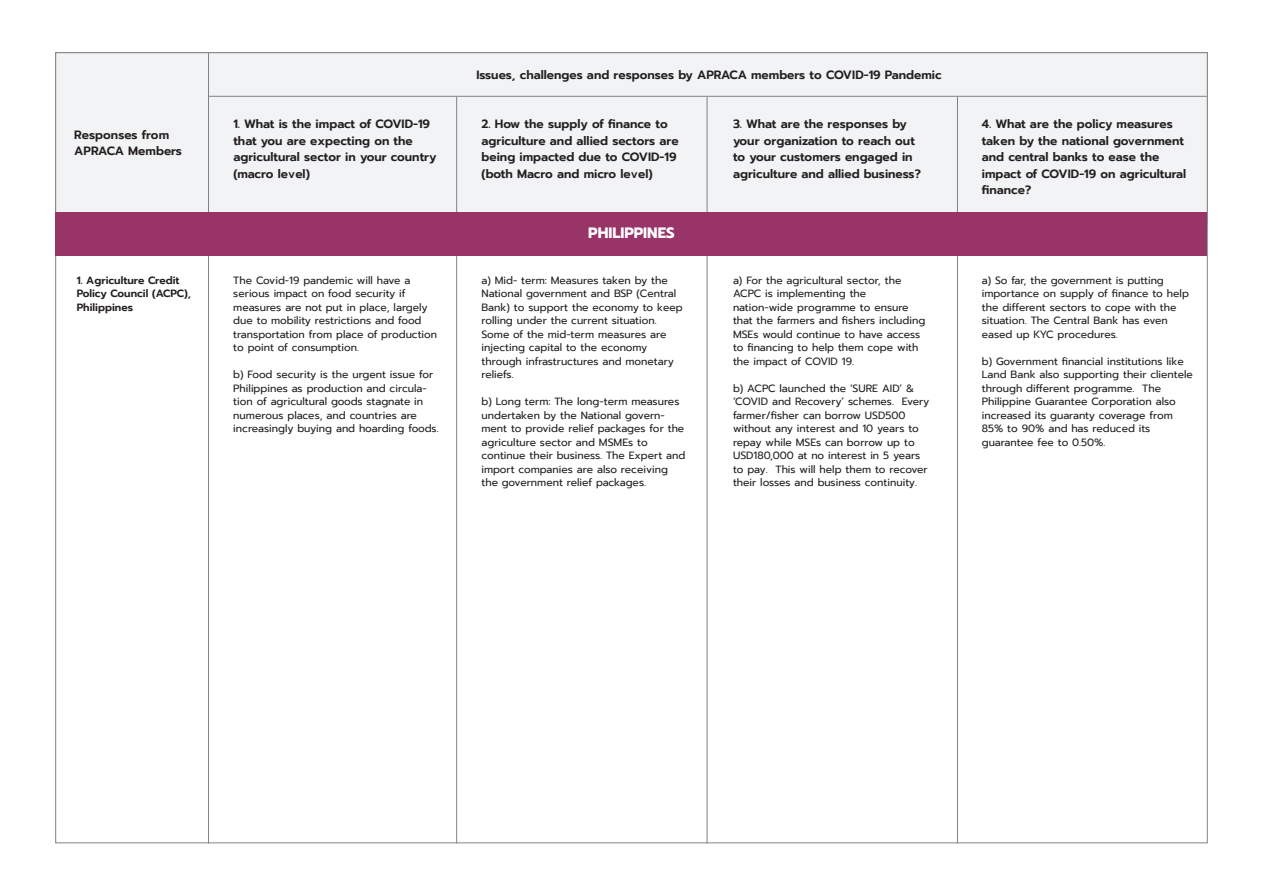
<style>
.page{position:relative;width:1263px;height:893px;background:#fff}
.page>*{position:absolute;margin:0;border:0;box-sizing:border-box;transform-origin:0 0}
.t1{font:700 15px "Prompt";color:#fff}
.t2{font:600 12px/16.5px "Prompt";color:#231f20}
.t3{font:10.5px/13.5px "Prompt";color:#231f20}
.t4{font:600 10.5px/13.5px "Prompt";color:#231f20}
</style>
<div class="page">
<div style="left:55px;top:52px;width:1153px;height:791px;background:#fff;border:1px solid #808285"></div>
<div style="left:55px;top:52px;width:1153px;height:173px;background:#f2f3f4;border:1px solid #808285"></div>
<hr style="left:208px;top:53px;width:1px;height:790px;background:#808285">
<hr style="left:456px;top:97px;width:1px;height:746px;background:#808285">
<hr style="left:707px;top:97px;width:1px;height:746px;background:#808285">
<hr style="left:957px;top:97px;width:1px;height:746px;background:#808285">
<hr style="left:208px;top:96px;width:999px;height:1px;background:#808285">
<div style="left:56px;top:212px;width:1151px;height:44px;background:#993468"></div>
<p class="t2" style="left:476px;top:66px;width:467px">Issues, challenges and responses by APRACA members to COVID-19 Pandemic</p>
<p class="t2" style="left:74px;top:126px;width:109px">Responses from<br>APRACA Members</p>
<p class="t2" style="left:233px;top:116px;width:205px">1. What is the impact of COVID-19 that you are expecting on the agricultural sector in your country (macro level)</p>
<p class="t2" style="left:481px;top:116px;width:199px">2. How the supply of finance to agriculture and allied sectors are being impacted due to COVID-19 (both Macro and micro level)</p>
<p class="t2" style="left:733px;top:116px;width:189px">3. What are the responses by your organization to reach out to your customers engaged in agriculture and allied business?</p>
<p class="t2" style="left:982px;top:116px;width:206px">4. What are the policy measures taken by the national government and central banks to ease the impact of COVID-19 on agricultural finance?</p>
<h1 class="t1" style="left:588px;top:221px;width:88px">PHILIPPINES</h1>
<p class="t3" style="left:233px;top:273px;width:205px">The Covid-19 pandemic will have a serious impact on food security if measures are not put in place, largely due to mobility restrictions and food transportation from place of production to point of consumption.</p>
<p class="t3" style="left:233px;top:368px;width:207px">b) Food security is the urgent issue for Philippines as production and circula&shy;tion of agricultural goods stagnate in numerous places, and countries are increasingly buying and hoarding foods.</p>
<p class="t4" style="left:77px;top:273px;width:116px">1. Agriculture Credit<br>Policy Council (ACPC),<br>Philippines</p>
<p class="t3" style="left:481px;top:273px;width:203px">a) Mid- term: Measures taken by the<br>National government and BSP (Central<br>Bank) to support the economy to keep rolling under the current situation.<br>Some of the mid-term measures are injecting capital to the economy through infrastructures and monetary reliefs.</p>
<p class="t3" style="left:481px;top:395px;width:205px">b) Long term: The long-term measures undertaken by the National govern&shy;ment to provide relief packages for the agriculture sector and MSMEs to continue their business. The Expert and import companies are also receiving the government relief packages.</p>
<p class="t3" style="left:982px;top:273px;width:209px">a) So far, the government is putting importance on supply of finance to help the different sectors to cope with the situation. The Central Bank has even eased up KYC procedures.</p>
<p class="t3" style="left:982px;top:354px;width:213px">b) Government financial institutions like Land Bank also supporting their clientele through different programme. The Philippine Guarantee Corporation also increased its guaranty coverage from 85% to 90% and has reduced its guarantee fee to 0.50%.</p>
<p class="t3" style="left:733px;top:273px;width:194px">a) For the agricultural sector, the<br>ACPC is implementing the nation-wide programme to ensure that the farmers and fishers including<br>MSEs would continue to have access to financing to help them cope with the impact of COVID 19.</p>
<p class="t3" style="left:733px;top:381px;width:198px">b) ACPC launched the ‘SURE AID’ &amp; ‘COVID and Recovery’ schemes. Every farmer/fisher can borrow USD500 without any interest and 10 years to repay while MSEs can borrow up to USD180,000 at no interest in 5 years to pay. This will help them to recover their losses and business continuity.</p>
</div>
